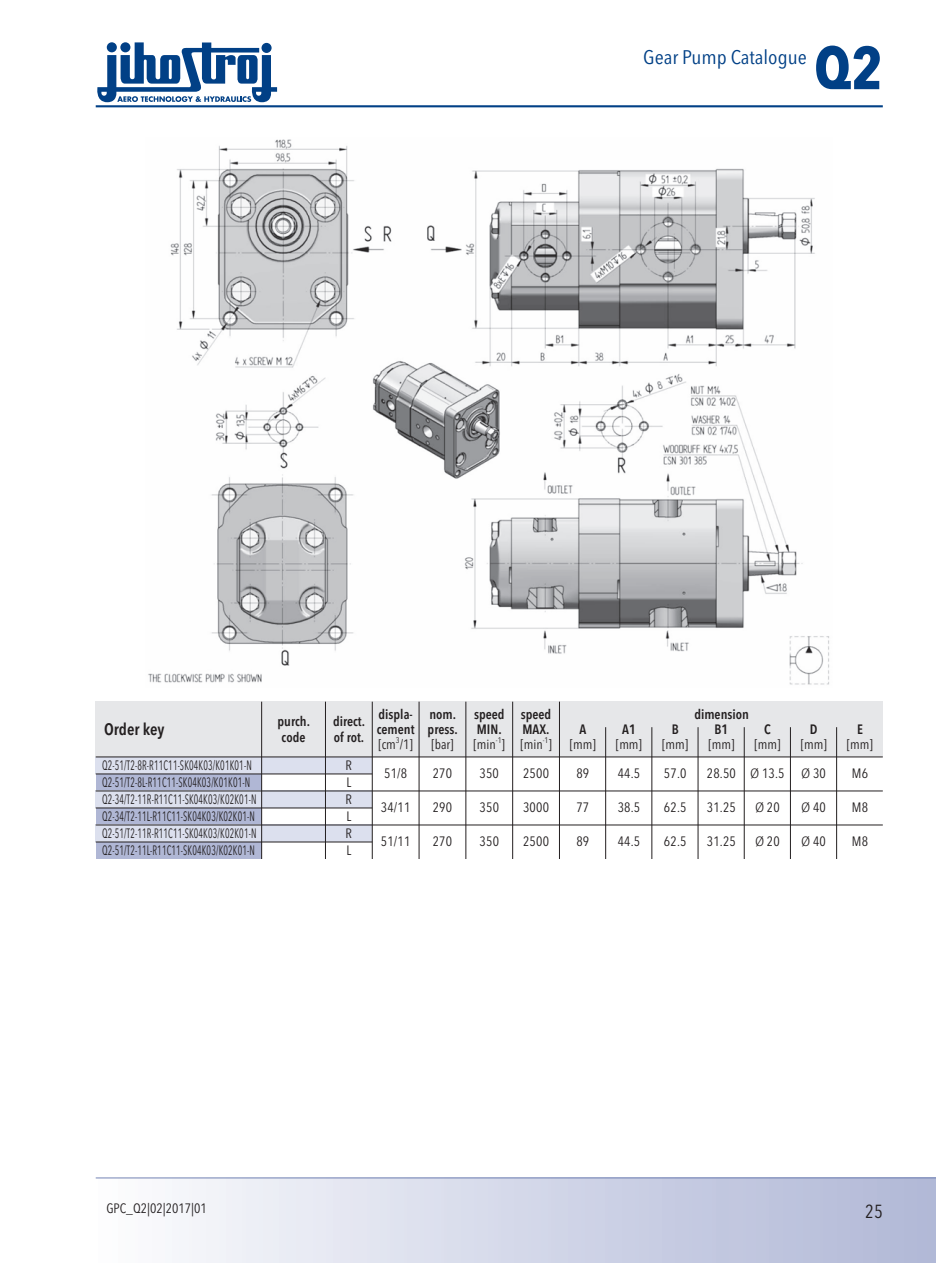
<style>
.page{position:relative;width:936px;height:1263px;background:#fff}
.page>*{position:absolute;margin:0;border:0;box-sizing:border-box;transform-origin:0 0}
.t1{font:700 60px "Avenir Next Condensed";color:#014086}
.t2{font:19.5px "Avenir Next Condensed";color:#014086;scale:1.1 1}
.t3{font:18.75px "Avenir Next Condensed";color:#231f20}
.t4{font:600 16.5px "Avenir Next Condensed";color:#231f20}
.t5{font:13.5px "Avenir Next Condensed";letter-spacing:.015em;color:#231f20;scale:.72 1}
.t6{font:13.5px "Avenir Next Condensed";letter-spacing:.015em;color:#231f20}
.t7{font:600 13.5px "Avenir Next Condensed";color:#231f20}
.s1{font-family:"Allianz Sans";font-weight:300}
</style>
<div class="page">
<hr style="left:96px;top:105px;width:786px;height:2px;background:#014086">
<svg style="left:97px;top:43px;width:180px;height:59px"></svg>
<div style="left:96px;top:1178px;width:839px;height:85px;background:linear-gradient(to right,#fcfcfe,#afb7d6)"></div>
<hr style="left:96px;top:1177px;width:839px;height:1px;background:#7585b5">
<img style="left:148px;top:139px;width:681px;height:546px">
<div style="left:96px;top:757px;width:165px;height:102px;background:#b0b7d5"></div>
<div style="left:96px;top:757px;width:276px;height:17px;background:#dce0ee"></div>
<div style="left:96px;top:791px;width:276px;height:17px;background:#dce0ee"></div>
<div style="left:96px;top:825px;width:276px;height:17px;background:#dce0ee"></div>
<div style="left:96px;top:702px;width:786px;height:55px;background:#e6e7e9"></div>
<hr style="left:325px;top:702px;width:1px;height:157px;background:#231f20">
<hr style="left:372px;top:702px;width:1px;height:157px;background:#231f20">
<hr style="left:419px;top:702px;width:1px;height:157px;background:#231f20">
<hr style="left:465px;top:702px;width:1px;height:157px;background:#231f20">
<hr style="left:512px;top:702px;width:1px;height:157px;background:#231f20">
<hr style="left:559px;top:702px;width:1px;height:157px;background:#231f20">
<hr style="left:605px;top:727px;width:1px;height:132px;background:#231f20">
<hr style="left:651px;top:727px;width:1px;height:132px;background:#231f20">
<hr style="left:697px;top:727px;width:1px;height:132px;background:#231f20">
<hr style="left:744px;top:727px;width:1px;height:132px;background:#231f20">
<hr style="left:790px;top:727px;width:1px;height:132px;background:#231f20">
<hr style="left:836px;top:727px;width:1px;height:132px;background:#231f20">
<hr style="left:261px;top:702px;width:1px;height:157px;background:#231f20">
<hr style="left:96px;top:756px;width:786px;height:1px;background:#231f20">
<hr style="left:96px;top:774px;width:276px;height:1px;background:#231f20">
<hr style="left:96px;top:790px;width:786px;height:1px;background:#231f20">
<hr style="left:96px;top:825px;width:786px;height:1px;background:#231f20">
<hr style="left:96px;top:808px;width:276px;height:1px;background:#231f20">
<hr style="left:96px;top:842px;width:276px;height:1px;background:#231f20">
<h2 class="t2" style="left:643px;top:40px;width:150px">Gear Pump Catalogue</h2>
<h1 class="t1" style="left:814px;top:31px;width:70px">Q2</h1>
<p class="t4" style="left:104px;top:715px;width:62px">Order key</p>
<p class="t7" style="left:277px;top:709px;width:34px">purch.</p>
<p class="t7" style="left:333px;top:709px;width:34px">direct.</p>
<p class="t7" style="left:378px;top:702px;width:79px">displa- nom.</p>
<p class="t7" style="left:474px;top:702px;width:79px">speed speed</p>
<p class="t7" style="left:694px;top:702px;width:56px">dimension</p>
<p class="t7" style="left:281px;top:726px;width:25px">code</p>
<p class="t7" style="left:334px;top:726px;width:32px">of rot.</p>
<p class="t7" style="left:377px;top:717px;width:82px">cement press.</p>
<p class="t7" style="left:477px;top:717px;width:26px">MIN.</p>
<p class="t7" style="left:522px;top:717px;width:28px">MAX.</p>
<p class="t7" style="left:579px;top:717px;width:8px">A</p>
<p class="t7" style="left:622px;top:717px;width:15px">A1</p>
<p class="t7" style="left:671px;top:717px;width:9px">B</p>
<p class="t7" style="left:714px;top:717px;width:15px">B1</p>
<p class="t7" style="left:764px;top:717px;width:8px">C</p>
<p class="t7" style="left:809px;top:717px;width:9px">D</p>
<p class="t7" style="left:856px;top:717px;width:7px">E</p>
<p class="t6" style="left:378px;top:732px;width:36px">[cm<sup>3</sup>/1]</p>
<p class="t6" style="left:431px;top:732px;width:24px">[bar]</p>
<p class="t6" style="left:473px;top:732px;width:80px">[min<sup>-1</sup>] [min<sup>-1</sup>]</p>
<p class="t6" style="left:569px;top:732px;width:28px">[mm]</p>
<p class="t6" style="left:616px;top:732px;width:28px">[mm]</p>
<p class="t6" style="left:662px;top:732px;width:28px">[mm]</p>
<p class="t6" style="left:708px;top:732px;width:28px">[mm]</p>
<p class="t6" style="left:754px;top:732px;width:28px">[mm]</p>
<p class="t6" style="left:800px;top:732px;width:28px">[mm]</p>
<p class="t6" style="left:846px;top:732px;width:28px">[mm]</p>
<p class="t5" style="left:102px;top:754px;width:209px">Q2-51/T2-8R-R11C11-SK04K03/K01K01-N</p>
<p class="t6" style="left:345px;top:754px;width:8px">R</p>
<p class="t5" style="left:102px;top:771px;width:207px">Q2-51/T2-8L-R11C11-SK04K03/K01K01-N</p>
<p class="t6" style="left:346px;top:771px;width:6px">L</p>
<p class="t5" style="left:102px;top:788px;width:216px">Q2-34/T2-11R-R11C11-SK04K03/K02K01-N</p>
<p class="t6" style="left:345px;top:788px;width:8px">R</p>
<p class="t5" style="left:102px;top:805px;width:214px">Q2-34/T2-11L-R11C11-SK04K03/K02K01-N</p>
<p class="t6" style="left:346px;top:805px;width:6px">L</p>
<p class="t5" style="left:102px;top:822px;width:216px">Q2-51/T2-11R-R11C11-SK04K03/K02K01-N</p>
<p class="t6" style="left:345px;top:822px;width:8px">R</p>
<p class="t5" style="left:102px;top:839px;width:214px">Q2-51/T2-11L-R11C11-SK04K03/K02K01-N</p>
<p class="t6" style="left:346px;top:839px;width:6px">L</p>
<p class="t6" style="left:384px;top:761px;width:25px">51/8</p>
<p class="t6" style="left:432px;top:761px;width:21px">270</p>
<p class="t6" style="left:479px;top:761px;width:21px">350</p>
<p class="t6" style="left:523px;top:761px;width:27px">2500</p>
<p class="t6" style="left:576px;top:761px;width:14px">89</p>
<p class="t6" style="left:617px;top:761px;width:24px">44.5</p>
<p class="t6" style="left:664px;top:761px;width:24px">57.0</p>
<p class="t6" style="left:706px;top:761px;width:79px">28.50 <span class="s1">Ø</span> 13.5</p>
<p class="t6" style="left:801px;top:761px;width:26px"><span class="s1">Ø</span>30</p>
<p class="t6" style="left:851px;top:761px;width:18px">M6</p>
<p class="t6" style="left:381px;top:796px;width:31px">34/11</p>
<p class="t6" style="left:432px;top:796px;width:21px">290</p>
<p class="t6" style="left:479px;top:796px;width:21px">350</p>
<p class="t6" style="left:523px;top:796px;width:27px">3000</p>
<p class="t6" style="left:576px;top:796px;width:14px">77</p>
<p class="t6" style="left:617px;top:796px;width:24px">38.5</p>
<p class="t6" style="left:664px;top:796px;width:24px">62.5</p>
<p class="t6" style="left:706px;top:796px;width:31px">31.25</p>
<p class="t6" style="left:755px;top:796px;width:26px"><span class="s1">Ø</span>20</p>
<p class="t6" style="left:801px;top:796px;width:26px"><span class="s1">Ø</span>40</p>
<p class="t6" style="left:851px;top:796px;width:18px">M8</p>
<p class="t6" style="left:381px;top:830px;width:31px">51/11</p>
<p class="t6" style="left:432px;top:830px;width:21px">270</p>
<p class="t6" style="left:479px;top:830px;width:21px">350</p>
<p class="t6" style="left:523px;top:830px;width:27px">2500</p>
<p class="t6" style="left:576px;top:830px;width:14px">89</p>
<p class="t6" style="left:617px;top:830px;width:24px">44.5</p>
<p class="t6" style="left:664px;top:830px;width:24px">62.5</p>
<p class="t6" style="left:706px;top:830px;width:31px">31.25</p>
<p class="t6" style="left:755px;top:830px;width:26px"><span class="s1">Ø</span>20</p>
<p class="t6" style="left:801px;top:830px;width:26px"><span class="s1">Ø</span>40</p>
<p class="t6" style="left:851px;top:830px;width:18px">M8</p>
<p class="t6" style="left:106px;top:1196px;width:102px">GPC_Q2|02|2017|01</p>
<h3 class="t3" style="left:865px;top:1195px;width:19px">25</h3>
</div>
